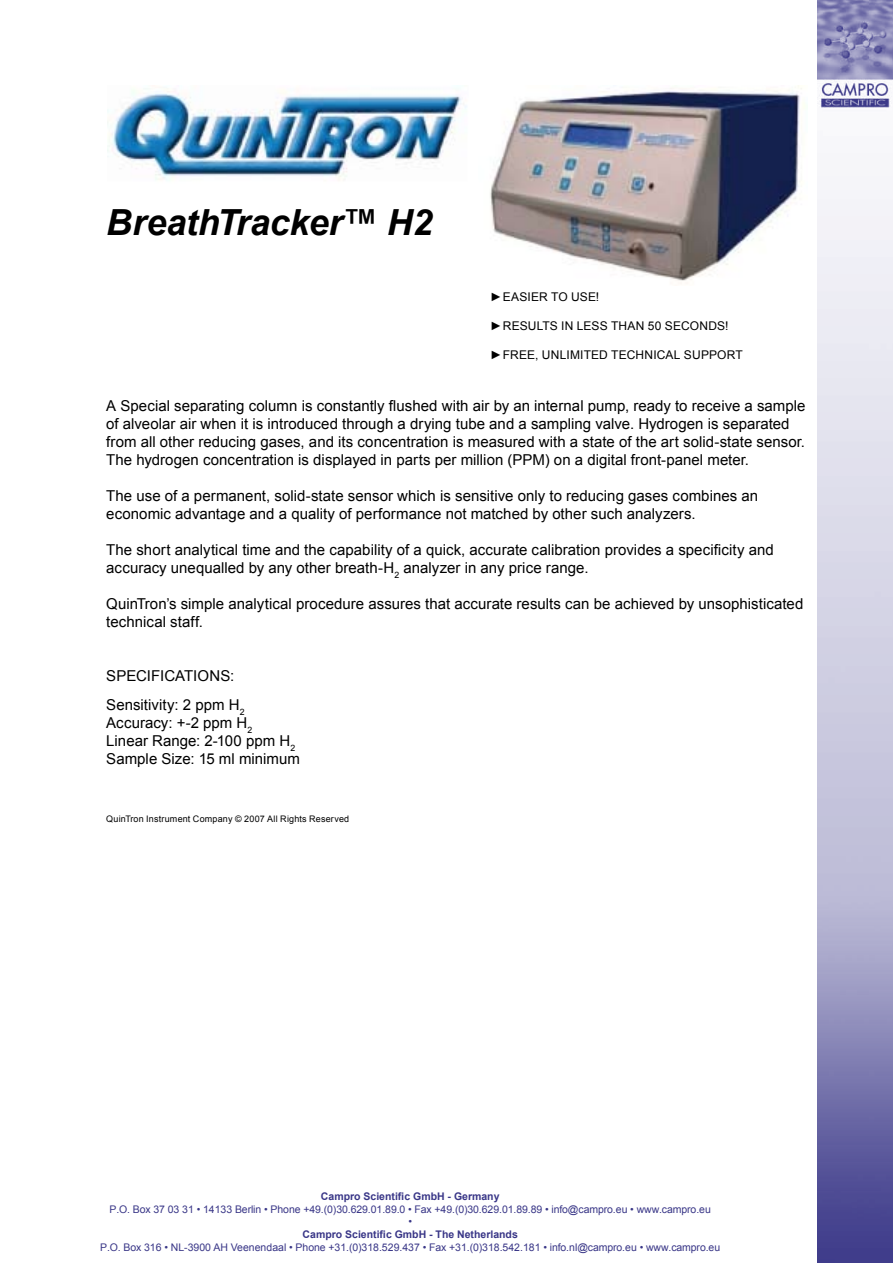
<style>
.page{position:relative;width:893px;height:1263px;background:#fff}
.page>*{position:absolute;margin:0;border:0;box-sizing:border-box;transform-origin:0 0}
.t1{font:italic 700 36px "Arial";letter-spacing:-.005em;color:#000}
.t2{font:15px/18px "Arial";letter-spacing:.005em;color:#000}
.t3{font:12px "Arial";letter-spacing:.015em;color:#000}
.t4{font:10.5px/12.6px "Arial";letter-spacing:-.01em;color:#393687;text-align:center}
.t5{font:700 10.5px "Arial";color:#393687}
.t6{font:9px "Arial";letter-spacing:.02em;color:#000}
</style>
<div class="page">
<img style="left:817px;top:0;width:76px;height:1263px">
<img style="left:490px;top:85px;width:315px;height:196px">
<img style="left:108px;top:88px;width:359px;height:92px">
<h1 class="t1" style="left:106px;top:199px;width:328px">BreathTracker™ H2</h1>
<p class="t3" style="left:490px;top:289px;width:111px">►EASIER TO USE!</p>
<p class="t3" style="left:490px;top:318px;width:240px">►RESULTS IN LESS THAN 50 SECONDS!</p>
<p class="t3" style="left:490px;top:347px;width:254px">►FREE, UNLIMITED TECHNICAL SUPPORT</p>
<p class="t2" style="left:106px;top:397px;width:701px">A Special separating column is constantly flushed with air by an internal pump, ready to receive a sample of alveolar air when it is introduced through a drying tube and a sampling valve. Hydrogen is separated from all other reducing gases, and its concentration is measured with a state of the art solid-state sensor.<br>The hydrogen concentration is displayed in parts per million (PPM) on a digital front-panel meter.</p>
<p class="t2" style="left:106px;top:487px;width:653px">The use of a permanent, solid-state sensor which is sensitive only to reducing gases combines an economic advantage and a quality of performance not matched by other such analyzers.</p>
<p class="t2" style="left:106px;top:541px;width:669px">The short analytical time and the capability of a quick, accurate calibration provides a specificity and accuracy unequalled by any other breath-H<sub>2</sub> analyzer in any price range.</p>
<p class="t2" style="left:106px;top:595px;width:698px">QuinTron’s simple analytical procedure assures that accurate results can be achieved by unsophisticated technical staff.</p>
<p class="t2" style="left:106px;top:662px;width:140px;line-height:28.8px">SPECIFICATIONS:<br>Sensitivity: 2 ppm H<sub>2</sub></p>
<p class="t2" style="left:106px;top:714px;width:195px">Accuracy: +-2 ppm H<sub>2<br></sub>Linear Range: 2-100 ppm H<sub>2<br></sub>Sample Size: 15 ml minimum</p>
<p class="t6" style="left:106px;top:813px;width:244px">QuinTron Instrument Company © 2007 All Rights Reserved</p>
<p class="t5" style="left:321px;top:1189px;width:180px">Campro Scientific GmbH - Germany</p>
<p class="t4" style="left:110px;top:1203px;width:603px">P.O. Box 37 03 31 • 14133 Berlin • Phone +49.(0)30.629.01.89.0 • Fax +49.(0)30.629.01.89.89 • info@campro.eu • www.campro.eu •</p>
<p class="t5" style="left:303px;top:1227px;width:217px">Campro Scientific GmbH - The Netherlands</p>
<p class="t4" style="left:100px;top:1241px;width:622px">P.O. Box 316 • NL-3900 AH Veenendaal • Phone +31.(0)318.529.437 • Fax +31.(0)318.542.181 • info.nl@campro.eu • www.campro.eu</p>
</div>
